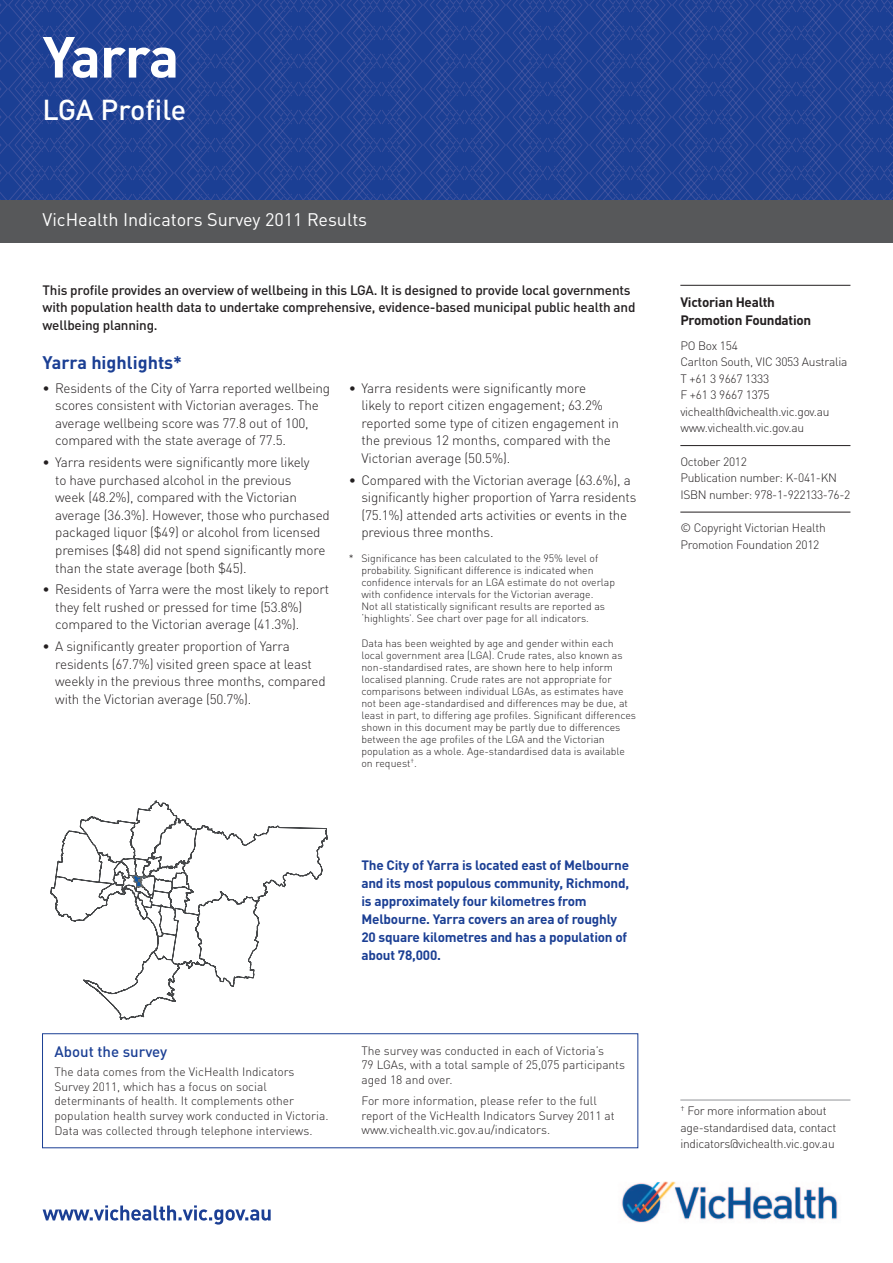
<style>
.page{position:relative;width:893px;height:1263px;background:#fff}
.page>*{position:absolute;margin:0;border:0;box-sizing:border-box;transform-origin:0 0}
.t1{font:700 57px "DINOT";letter-spacing:-.025em;color:#fff}
.t2{font:500 28.5px "DINOT";letter-spacing:-.005em;color:#fff}
.t3{font:18px "DINOT";color:#fff}
.t4{font:700 18px "DINOT";color:#1b3f94}
.t5{font:500 15px "DINOT";color:#1b3f94}
.t6{font:300 13.5px/17.5px "DINOT";letter-spacing:-.015em;color:#231f20}
.t7{font:700 13.5px/18px "DINOT";letter-spacing:-.015em;color:#1b3f94}
.t8{font:500 13.5px/17.2px "DINOT";letter-spacing:-.015em;color:#231f20}
.t9{font:700 13.5px/18px "DINOT";letter-spacing:-.02em;color:#231f20}
.t10{font:300 12px/16.5px "DINOT";letter-spacing:-.005em;color:#231f20}
.t11{font:300 10.5px/12px "DINOT";color:#231f20}
</style>
<div class="page">
<svg style="left:0;top:0;width:893px;height:200px;background:#214295"></svg>
<div style="left:0;top:200px;width:893px;height:42px;background:#57585a"></div>
<svg style="left:43px;top:1205px;width:228px;height:19px"></svg>
<img style="left:621px;top:1181px;width:217px;height:42px">
<hr style="left:680px;top:1100px;width:170px;height:1px;background:#939598">
<div style="left:42px;top:1033px;width:596px;height:115px;border:1px solid #1b3f94"></div>
<hr style="left:680px;top:285px;width:170px;height:1px;background:#231f20">
<hr style="left:680px;top:445px;width:170px;height:1px;background:#231f20">
<hr style="left:680px;top:512px;width:170px;height:1px;background:#231f20">
<svg style="left:51px;top:801px;width:276px;height:218px"></svg>
<svg style="left:128px;top:875px;width:18px;height:12px"></svg>
<h1 class="t1" style="left:43px;top:20px;width:138px">Yarra</h1>
<h2 class="t2" style="left:43px;top:92px;width:145px">LGA Profile</h2>
<h3 class="t3" style="left:43px;top:209px;width:326px">VicHealth Indicators Survey 2011 Results</h3>
<p class="t8" style="left:43px;top:281px;width:594px">This profile provides an overview of wellbeing in this LGA. It is designed to provide local governments with population health data to undertake comprehensive, evidence-based municipal public health and wellbeing planning.</p>
<p class="t9" style="left:680px;top:293px;width:132px">Victorian Health<br>Promotion Foundation</p>
<p class="t10" style="left:680px;top:337px;width:169px">PO Box 154<br>Carlton South, VIC 3053 Australia<br>T +61 3 9667 1333<br>F +61 3 9667 1375 vichealth@vichealth.vic.gov.au www.vichealth.vic.gov.au</p>
<p class="t10" style="left:680px;top:453px;width:172px">October 2012<br>Publication number: K-041-KN<br>ISBN number: 978-1-922133-76-2</p>
<p class="t10" style="left:680px;top:520px;width:147px">© Copyright Victorian Health<br>Promotion Foundation 2012</p>
<h3 class="t4" style="left:43px;top:351px;width:141px">Yarra highlights*</h3>
<p class="t6" style="left:55px;top:379px;width:276px;text-indent:-13px">• Residents of the City of Yarra reported wellbeing scores consistent with Victorian averages. The average wellbeing score was 77.8 out of 100, compared with the state average of 77.5.</p>
<p class="t6" style="left:55px;top:453px;width:276px;text-indent:-13px">• Yarra residents were significantly more likely<br>to have purchased alcohol in the previous<br>week (48.2%), compared with the Victorian average (36.3%). However, those who purchased packaged liquor ($49) or alcohol from licensed premises ($48) did not spend significantly more than the state average (both $45).</p>
<p class="t6" style="left:55px;top:581px;width:275px;text-indent:-13px">• Residents of Yarra were the most likely to report they felt rushed or pressed for time (53.8%) compared to the Victorian average (41.3%).</p>
<p class="t6" style="left:55px;top:637px;width:272px;text-indent:-13px">• A significantly greater proportion of Yarra residents (67.7%) visited green space at least weekly in the previous three months, compared with the Victorian average (50.7%).</p>
<p class="t6" style="left:361px;top:379px;width:259px;text-indent:-13px">• Yarra residents were significantly more likely to report citizen engagement; 63.2% reported some type of citizen engagement in the previous 12 months, compared with the Victorian average (50.5%).</p>
<p class="t6" style="left:361px;top:471px;width:276px;text-indent:-13px">• Compared with the Victorian average (63.6%), a significantly higher proportion of Yarra residents (75.1%) attended arts activities or events in the previous three months.</p>
<p class="t11" style="left:361px;top:552px;width:255px;text-indent:-13px">* Significance has been calculated to the 95% level of probability. Significant difference is indicated when confidence intervals for an LGA estimate do not overlap with confidence intervals for the Victorian average.<br>Not all statistically significant results are reported as ‘highlights’. See chart over page for all indicators.</p>
<p class="t11" style="left:361px;top:637px;width:276px">Data has been weighted by age and gender within each local government area (LGA). Crude rates, also known as non-standardised rates, are shown here to help inform localised planning. Crude rates are not appropriate for comparisons between individual LGAs, as estimates have not been age-standardised and differences may be due, at least in part, to differing age profiles. Significant differences shown in this document may be partly due to differences between the age profiles of the LGA and the Victorian population as a whole. Age-standardised data is available on request<sup>†</sup>.</p>
<p class="t5" style="left:54px;top:1042px;width:114px">About the survey</p>
<p class="t10" style="left:54px;top:1064px;width:276px;line-height:14.9px">The data comes from the VicHealth Indicators Survey 2011, which has a focus on social determinants of health. It complements other population health survey work conducted in Victoria.<br>Data was collected through telephone interviews.</p>
<p class="t7" style="left:361px;top:856px;width:269px">The City of Yarra is located east of Melbourne and its most populous community, Richmond, is approximately four kilometres from Melbourne. Yarra covers an area of roughly 20 square kilometres and has a population of about 78,000.</p>
<p class="t10" style="left:361px;top:1043px;width:265px;line-height:14.7px">The survey was conducted in each of Victoria’s<br>79 LGAs, with a total sample of 25,075 participants aged 18 and over.</p>
<p class="t10" style="left:361px;top:1093px;width:255px;line-height:14.7px">For more information, please refer to the full report of the VicHealth Indicators Survey 2011 at www.vichealth.vic.gov.au/indicators.</p>
<p class="t10" style="left:680px;top:1102px;width:158px"><sup>†</sup> For more information about age-standardised data, contact indicators@vichealth.vic.gov.au</p>
</div>
